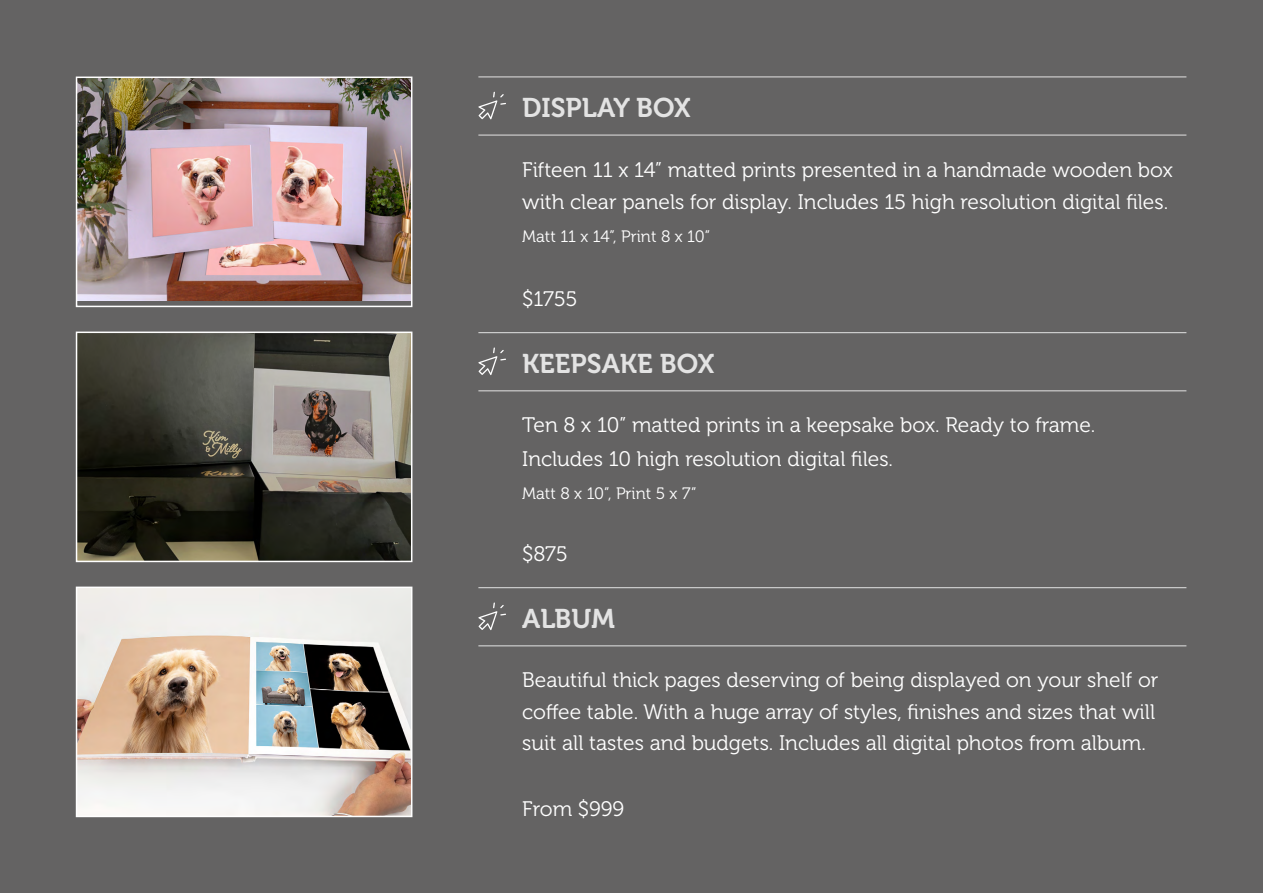
<style>
.page{position:relative;width:1263px;height:893px;background:#646363}
.page>*{position:absolute;margin:0;border:0;box-sizing:border-box;transform-origin:0 0}
.t1{font:27px "Museo 700";color:#e3e3e3}
.t2{font:21px/31px "Museo 300";color:#fff}
.t3{font:16.5px "Museo 300";color:#fff}
</style>
<div class="page">
<hr style="left:478px;top:135px;width:708px;height:1px;background:#e3e3e3">
<hr style="left:478px;top:77px;width:708px;height:1px;background:#e3e3e3">
<img style="left:79px;top:80px;width:330px;height:220px">
<div style="left:76px;top:77px;width:336px;height:230px;border:2px solid #fff"></div>
<svg style="left:478px;top:92px;width:28px;height:28px"></svg>
<hr style="left:478px;top:390px;width:708px;height:1px;background:#e3e3e3">
<hr style="left:478px;top:332px;width:708px;height:1px;background:#e3e3e3">
<img style="left:79px;top:335px;width:330px;height:224px">
<div style="left:76px;top:332px;width:336px;height:230px;border:2px solid #fff"></div>
<svg style="left:478px;top:347px;width:28px;height:28px"></svg>
<hr style="left:478px;top:587px;width:708px;height:1px;background:#e3e3e3">
<hr style="left:478px;top:645px;width:708px;height:1px;background:#e3e3e3">
<img style="left:79px;top:590px;width:330px;height:224px">
<div style="left:76px;top:587px;width:336px;height:230px;border:2px solid #fff"></div>
<svg style="left:478px;top:602px;width:28px;height:28px"></svg>
<p class="t1" style="left:522px;top:93px;width:170px">DISPLAY BOX</p>
<p class="t2" style="left:522px;top:154px;width:652px;line-height:32.4px">Fifteen 11 x 14” matted prints presented in a handmade wooden box with clear panels for display. Includes 15 high resolution digital files.</p>
<p class="t3" style="left:522px;top:227px;width:190px">Matt 11 x 14”, Print 8 x 10”</p>
<p class="t2" style="left:522px;top:284px;width:57px">$1755</p>
<p class="t1" style="left:522px;top:349px;width:194px">KEEPSAKE BOX</p>
<p class="t2" style="left:522px;top:409px;width:575px;line-height:33.3px">Ten 8 x 10” matted prints in a keepsake box. Ready to frame.<br>Includes 10 high resolution digital files.</p>
<p class="t3" style="left:522px;top:485px;width:176px">Matt 8 x 10”, Print 5 x 7”</p>
<p class="t2" style="left:522px;top:539px;width:47px">$875</p>
<p class="t1" style="left:522px;top:604px;width:94px">ALBUM</p>
<p class="t2" style="left:522px;top:665px;width:638px">Beautiful thick pages deserving of being displayed on your shelf or coffee table. With a huge array of styles, finishes and sizes that will suit all tastes and budgets. Includes all digital photos from album.</p>
<p class="t2" style="left:522px;top:794px;width:104px">From $999</p>
</div>
